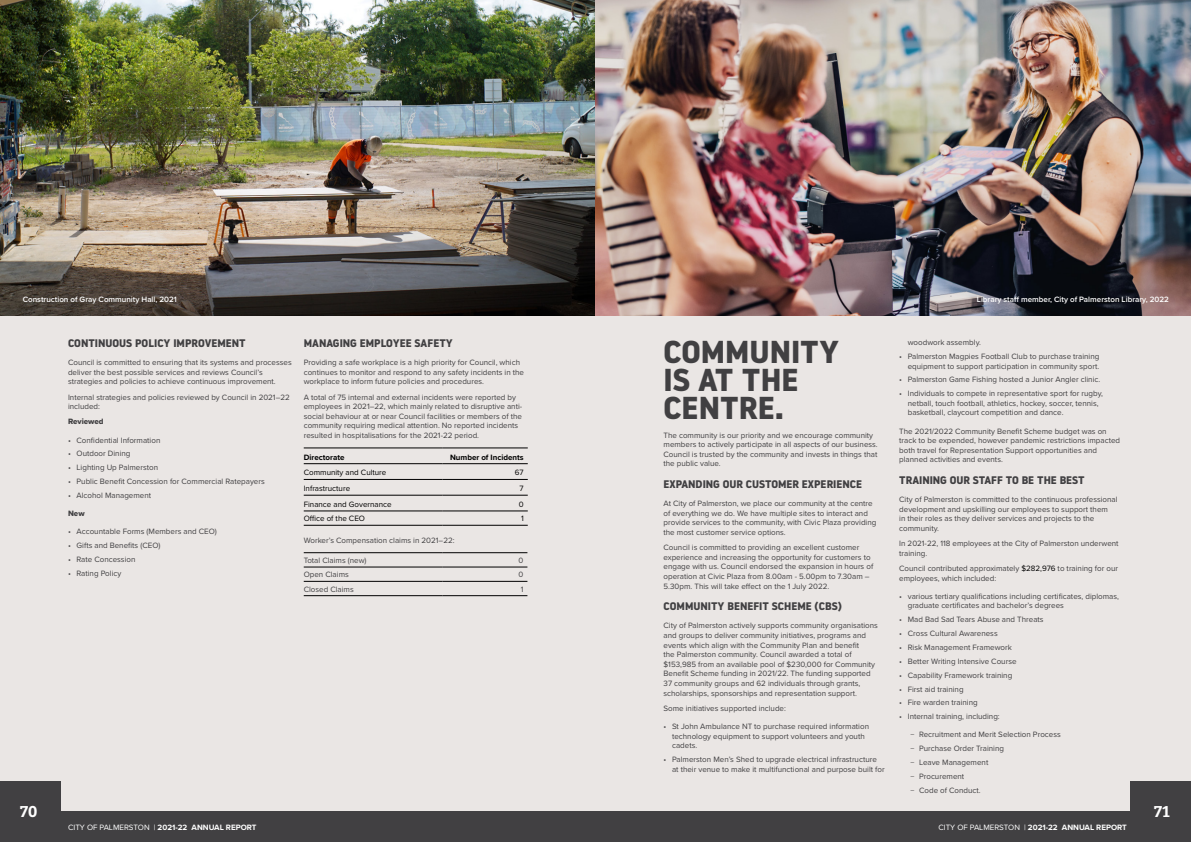
<style>
.page{position:relative;width:1191px;height:842px;background:#eae6e4}
.page>*{position:absolute;margin:0;border:0;box-sizing:border-box;transform-origin:0 0}
.t1{font:700 31.7px/28.5px "Noway";color:#414042}
.t2{font:17px "Bree Serif Sb";color:#fff}
.t3{font:700 11px "Noway";color:#414042}
.t4{font:8px/9.6px "Proxima Nova";color:#414042}
.t5{font:600 8px "Proxima Nova";color:#fff}
.t6{font:8px "Proxima Nova";color:#000}
.t7{font:700 8px "Proxima Nova";color:#fff}
.t8{font:700 8px "Proxima Nova";color:#000}
.t9{font:8px "Proxima Nova Extrabld";color:#414042}
.s1{color:#000}
.s2{font-weight:400}
</style>
<div class="page">
<hr style="left:304px;top:448px;width:139px;height:1px;background:#000">
<hr style="left:443px;top:448px;width:85px;height:1px;background:#000">
<hr style="left:304px;top:463px;width:139px;height:1px;background:#000">
<hr style="left:443px;top:463px;width:85px;height:1px;background:#000">
<hr style="left:304px;top:479px;width:139px;height:1px;background:#000">
<hr style="left:443px;top:479px;width:85px;height:1px;background:#000">
<hr style="left:304px;top:495px;width:139px;height:1px;background:#000">
<hr style="left:443px;top:495px;width:85px;height:1px;background:#000">
<hr style="left:304px;top:511px;width:139px;height:1px;background:#000">
<hr style="left:443px;top:511px;width:85px;height:1px;background:#000">
<hr style="left:304px;top:525px;width:139px;height:1px;background:#000">
<hr style="left:443px;top:525px;width:85px;height:1px;background:#000">
<hr style="left:304px;top:552px;width:139px;height:1px;background:#000">
<hr style="left:443px;top:552px;width:84px;height:1px;background:#000">
<hr style="left:304px;top:567px;width:139px;height:1px;background:#000">
<hr style="left:443px;top:567px;width:84px;height:1px;background:#000">
<hr style="left:304px;top:581px;width:139px;height:1px;background:#000">
<hr style="left:443px;top:581px;width:84px;height:1px;background:#000">
<hr style="left:304px;top:595px;width:139px;height:1px;background:#000">
<hr style="left:443px;top:595px;width:84px;height:1px;background:#000">
<div style="left:0;top:781px;width:61px;height:61px;background:#414042"></div>
<div style="left:0;top:811px;width:1191px;height:31px;background:#414042"></div>
<img style="left:0;top:0;width:1191px;height:316px">
<div style="left:1130px;top:781px;width:61px;height:61px;background:#414042"></div>
<p class="t5" style="left:23px;top:293px;width:156px">Construction of Gray Community Hall, 2021</p>
<p class="t5" style="left:977px;top:293px;width:194px">Library staff member, City of Palmerston Library, 2022</p>
<h3 class="t3" style="left:68px;top:337px;width:179px">CONTINUOUS POLICY IMPROVEMENT</h3>
<p class="t4" style="left:68px;top:357px;width:225px">Council is committed to ensuring that its systems and processes deliver the best possible services and reviews Council’s strategies and policies to achieve continuous improvement.</p>
<p class="t4" style="left:68px;top:392px;width:223px">Internal strategies and policies reviewed by Council in 2021–22 included:</p>
<p class="t9" style="left:68px;top:416px;width:37px">Reviewed</p>
<p class="t4" style="left:68px;top:435px;width:94px">• Confidential Information</p>
<p class="t4" style="left:68px;top:449px;width:64px">• Outdoor Dining</p>
<p class="t4" style="left:68px;top:462px;width:92px">• Lighting Up Palmerston</p>
<p class="t4" style="left:68px;top:476px;width:198px">• Public Benefit Concession for Commercial Ratepayers</p>
<p class="t4" style="left:68px;top:490px;width:85px">• Alcohol Management</p>
<p class="t9" style="left:68px;top:507px;width:18px">New</p>
<p class="t4" style="left:68px;top:526px;width:150px">• Accountable Forms (Members and CEO)</p>
<p class="t4" style="left:68px;top:540px;width:94px">• Gifts and Benefits (CEO)</p>
<p class="t4" style="left:68px;top:554px;width:69px">• Rate Concession</p>
<p class="t4" style="left:68px;top:568px;width:55px">• Rating Policy</p>
<h3 class="t3" style="left:304px;top:337px;width:151px">MANAGING EMPLOYEE SAFETY</h3>
<p class="t4" style="left:304px;top:357px;width:222px">Providing a safe workplace is a high priority for Council, which continues to monitor and respond to any safety incidents in the workplace to inform future policies and procedures.</p>
<p class="t4" style="left:304px;top:392px;width:220px">A total of 75 internal and external incidents were reported by employees in 2021–22, which mainly related to disruptive anti&shy;social behaviour at or near Council facilities or members of the community requiring medical attention. No reported incidents resulted in hospitalisations for the 2021-22 period.</p>
<p class="t8" style="left:304px;top:451px;width:42px">Directorate</p>
<p class="t8" style="left:450px;top:451px;width:75px">Number of Incidents</p>
<p class="t6" style="left:304px;top:467px;width:84px">Community and Culture</p>
<p class="t6" style="left:515px;top:467px;width:10px">67</p>
<p class="t6" style="left:304px;top:483px;width:48px">Infrastructure</p>
<p class="t6" style="left:519px;top:483px;width:6px">7</p>
<p class="t6" style="left:304px;top:498px;width:89px">Finance and Governance</p>
<p class="t6" style="left:519px;top:498px;width:6px">0</p>
<p class="t6" style="left:304px;top:513px;width:63px">Office of the CEO</p>
<p class="t6" style="left:521px;top:513px;width:4px">1</p>
<p class="t4" style="left:304px;top:535px;width:152px">Worker’s Compensation claims in 2021–22:</p>
<p class="t4" style="left:304px;top:555px;width:64px">Total Claims (new)</p>
<p class="t4" style="left:518px;top:555px;width:6px">0</p>
<p class="t4" style="left:304px;top:569px;width:47px">Open Claims</p>
<p class="t4" style="left:518px;top:569px;width:6px">0</p>
<p class="t4" style="left:304px;top:584px;width:52px">Closed Claims</p>
<p class="t4" style="left:521px;top:584px;width:4px">1</p>
<h1 class="t1" style="left:663px;top:337px;width:177px">COMMUNITY<br>IS AT THE<br>CENTRE.</h1>
<p class="t4" style="left:663px;top:430px;width:216px">The community is our priority and we encourage community members to actively participate in all aspects of our business.<br>Council is trusted by the community and invests in things that the public value.</p>
<h3 class="t3" style="left:663px;top:478px;width:200px">EXPANDING OUR CUSTOMER EXPERIENCE</h3>
<p class="t4" style="left:663px;top:498px;width:214px">At City of Palmerston, we place our community at the centre of everything we do. We have multiple sites to interact and provide services to the community, with Civic Plaza providing the most customer service options.</p>
<p class="t4" style="left:663px;top:542px;width:211px">Council is committed to providing an excellent customer experience and increasing the opportunity for customers to engage with us. Council endorsed the expansion in hours of operation at Civic Plaza from 8.00am - 5.00pm to 7.30am – 5.30pm. This will take effect on the 1 July 2022.</p>
<h3 class="t3" style="left:663px;top:600px;width:180px">COMMUNITY BENEFIT SCHEME (CBS)</h3>
<p class="t4" style="left:663px;top:621px;width:216px">City of Palmerston actively supports community organisations and groups to deliver community initiatives, programs and events which align with the Community Plan and benefit<br>the Palmerston community. Council awarded a total of $153,985 from an available pool of $230,000 for Community Benefit Scheme funding in 2021/22. The funding supported 37 community groups and 62 individuals through grants, scholarships, sponsorships and representation support.</p>
<p class="t4" style="left:663px;top:703px;width:124px">Some initiatives supported include:</p>
<p class="t4" style="left:672px;top:721px;width:198px;text-indent:-9px">• St John Ambulance NT to purchase required information technology equipment to support volunteers and youth cadets.</p>
<p class="t4" style="left:672px;top:754px;width:214px;text-indent:-9px">• Palmerston Men’s Shed to upgrade electrical infrastructure at their venue to make it multifunctional and purpose built for</p>
<p class="t4" style="left:907px;top:337px;width:75px">woodwork assembly.</p>
<p class="t4" style="left:899px;top:351px;width:202px;text-align:right">• Palmerston Magpies Football Club to purchase training equipment to support participation in community sport.</p>
<p class="t4" style="left:899px;top:375px;width:202px">• Palmerston Game Fishing hosted a Junior Angler clinic.</p>
<p class="t4" style="left:907px;top:388px;width:197px;text-indent:-9px">• Individuals to compete in representative sport for rugby, netball, touch football, athletics, hockey, soccer, tennis, basketball, claycourt competition and dance.</p>
<p class="t4" style="left:899px;top:426px;width:222px">The 2021/2022 Community Benefit Scheme budget was on track to be expended, however pandemic restrictions impacted both travel for Representation Support opportunities and planned activities and events.</p>
<h3 class="t3" style="left:899px;top:474px;width:187px">TRAINING OUR STAFF TO BE THE BEST</h3>
<p class="t4" style="left:899px;top:494px;width:220px">City of Palmerston is committed to the continuous professional development and upskilling our employees to support them<br>in their roles as they deliver services and projects to the community.</p>
<p class="t4" style="left:899px;top:538px;width:221px">In 2021-22, 118 employees at the City of Palmerston underwent training.</p>
<p class="t4" style="left:899px;top:563px;width:220px">Council contributed approximately <span class="s1">$282,976</span> to training for our employees, which included:</p>
<p class="t4" style="left:907px;top:591px;width:213px;text-indent:-9px">• various tertiary qualifications including certificates, diplomas, graduate certificates and bachelor’s degrees</p>
<p class="t4" style="left:899px;top:614px;width:146px">• Mad Bad Sad Tears Abuse and Threats</p>
<p class="t4" style="left:899px;top:628px;width:100px">• Cross Cultural Awareness</p>
<p class="t4" style="left:899px;top:642px;width:114px">• Risk Management Framework</p>
<p class="t4" style="left:899px;top:656px;width:119px">• Better Writing Intensive Course</p>
<p class="t4" style="left:899px;top:670px;width:114px">• Capability Framework training</p>
<p class="t4" style="left:899px;top:684px;width:66px">• First aid training</p>
<p class="t4" style="left:899px;top:698px;width:80px">• Fire warden training</p>
<p class="t4" style="left:899px;top:711px;width:102px">• Internal training, including:</p>
<p class="t4" style="left:910px;top:727px;width:152px;line-height:13.9px">− Recruitment and Merit Selection Process − Purchase Order Training<br>− Leave Management<br>− Procurement<br>− Code of Conduct.</p>
<h2 class="t2" style="left:20px;top:798px;width:19px">70</h2>
<h2 class="t2" style="left:1153px;top:798px;width:18px">71</h2>
<p class="t7" style="left:68px;top:822px;width:190px"><span class="s2">CITY OF PALMERSTON |</span> 2021-22 ANNUAL REPORT</p>
<p class="t7" style="left:938px;top:822px;width:190px"><span class="s2">CITY OF PALMERSTON |</span> 2021-22 ANNUAL REPORT</p>
</div>
